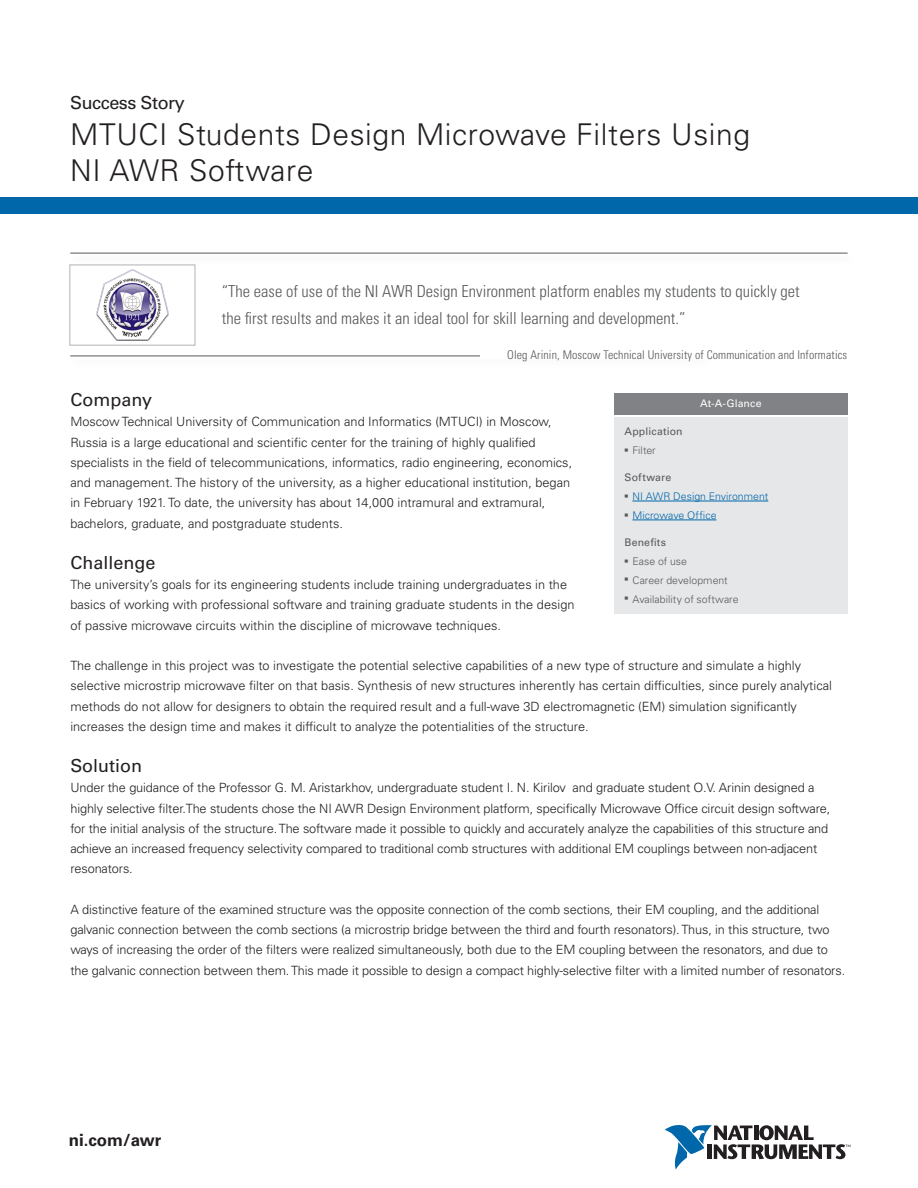
<style>
.page{position:relative;width:918px;height:1188px;background:#fff}
.page>*{position:absolute;margin:0;border:0;box-sizing:border-box;transform-origin:0 0}
.H3_Body_Text{font:300 30px/36px "Univers LT Std";letter-spacing:.02em;color:#231f20}
.H3_Body_Text-2{font:18px "Univers LT Std";color:#231f20}
.H3_Body_Text-3{font:18px "Univers LT Std";letter-spacing:-.025em;color:#231f20}
.t1{font:700 16.95px "Univers LT Std";color:#231f20}
.Q1_Quote_Text{font:300 condensed 16.5px/27px "Univers LT Std";color:#57585a}
.H3_Body_Text-4{font:300 12.75px/20.2px "Univers LT Std";letter-spacing:-.01em;color:#231f20}
.Q2_Quote_Author{font:300 condensed 12px "Univers LT Std";letter-spacing:.01em;color:#57585a}
.t2{font:300 10.5px "Univers LT Std";letter-spacing:.005em;color:#57585a}
.t3{font:300 10.5px "Univers LT Std";letter-spacing:.005em;color:#0067aa}
.IL_Block_Text_Dark{font:10.5px "Univers LT Std";letter-spacing:.015em;color:#57585a}
.IL_Block_Text_Light{font:10.5px "Univers LT Std";letter-spacing:.01em;color:#fff}
</style>
<div class="page">
<div style="left:614px;top:417px;width:234px;height:196px;background:#e6e7e9"></div>
<hr style="left:632px;top:501px;width:136px;height:1px;background:#0067aa">
<hr style="left:632px;top:520px;width:85px;height:1px;background:#0067aa">
<div style="left:614px;top:393px;width:234px;height:21px;background:#808285"></div>
<img style="left:96px;top:270px;width:73px;height:70px">
<div style="left:69px;top:265px;width:126px;height:81px;border:1px solid #b2b3b7"></div>
<div style="left:67px;top:251px;width:790px;height:16px;background:#231f20;opacity:.2"></div>
<hr style="left:70px;top:253px;width:778px;height:1px;background:#57585a">
<hr style="left:70px;top:356px;width:635px;height:1px;background:#57585a">
<div style="left:480px;top:350px;width:367px;height:9px;background:#fff"></div>
<svg style="left:665px;top:1125px;width:185px;height:45px"></svg>
<div style="left:0;top:198px;width:918px;height:16px;background:#0067aa"></div>
<p class="H3_Body_Text-3" style="left:70px;top:92px;width:116px">Success Story</p>
<p class="H3_Body_Text" style="left:70px;top:117px;width:682px">MTUCI Students Design Microwave Filters Using<br>NI AWR Software</p>
<p class="Q1_Quote_Text" style="left:222px;top:278px;width:579px">“The ease of use of the NI AWR Design Environment platform enables my students to quickly get the first results and makes it an ideal tool for skill learning and development.”</p>
<p class="Q2_Quote_Author" style="left:507px;top:348px;width:342px">Oleg Arinin, Moscow Technical University of Communication and Informatics</p>
<p class="H3_Body_Text-2" style="left:70px;top:389px;width:83px">Company</p>
<p class="H3_Body_Text-4" style="left:70px;top:412px;width:503px">Moscow Technical University of Communication and Informatics (MTUCI) in Moscow, Russia is a large educational and scientific center for the training of highly qualified specialists in the field of telecommunications, informatics, radio engineering, economics, and management. The history of the university, as a higher educational institution, began in February 1921. To date, the university has about 14,000 intramural and extramural, bachelors, graduate, and postgraduate students.</p>
<p class="H3_Body_Text-2" style="left:70px;top:552px;width:87px">Challenge</p>
<p class="H3_Body_Text-4" style="left:70px;top:575px;width:506px">The university’s goals for its engineering students include training undergraduates in the basics of working with professional software and training graduate students in the design of passive microwave circuits within the discipline of microwave techniques.</p>
<p class="H3_Body_Text-4" style="left:70px;top:656px;width:763px">The challenge in this project was to investigate the potential selective capabilities of a new type of structure and simulate a highly selective microstrip microwave filter on that basis. Synthesis of new structures inherently has certain difficulties, since purely analytical methods do not allow for designers to obtain the required result and a full-wave 3D electromagnetic (EM) simulation significantly increases the design time and makes it difficult to analyze the potentialities of the structure.</p>
<p class="H3_Body_Text-2" style="left:70px;top:755px;width:73px">Solution</p>
<p class="H3_Body_Text-4" style="left:70px;top:778px;width:761px">Under the guidance of the Professor G. M. Aristarkhov, undergraduate student I. N. Kirilov and graduate student O.V. Arinin designed a highly selective filter.The students chose the NI AWR Design Environment platform, specifically Microwave Office circuit design software, for the initial analysis of the structure. The software made it possible to quickly and accurately analyze the capabilities of this structure and achieve an increased frequency selectivity compared to traditional comb structures with additional EM couplings between non-adjacent resonators.</p>
<p class="H3_Body_Text-4" style="left:70px;top:899px;width:776px">A distinctive feature of the examined structure was the opposite connection of the comb sections, their EM coupling, and the additional galvanic connection between the comb sections (a microstrip bridge between the third and fourth resonators). Thus, in this structure, two ways of increasing the order of the filters were realized simultaneously, both due to the EM coupling between the resonators, and due to the galvanic connection between them. This made it possible to design a compact highly-selective filter with a limited number of resonators.</p>
<p class="IL_Block_Text_Light" style="left:700px;top:398px;width:63px">At-A-Glance</p>
<p class="IL_Block_Text_Dark" style="left:625px;top:425px;width:60px">Application</p>
<p class="t2" style="left:632px;top:444px;width:25px">Filter</p>
<p class="IL_Block_Text_Dark" style="left:625px;top:471px;width:48px">Software</p>
<p class="t3" style="left:632px;top:490px;width:137px">NI AWR Design Environment</p>
<p class="t3" style="left:632px;top:509px;width:86px">Microwave Office</p>
<p class="IL_Block_Text_Dark" style="left:625px;top:536px;width:43px">Benefits</p>
<p class="t2" style="left:632px;top:555px;width:56px">Ease of use</p>
<p class="t2" style="left:632px;top:574px;width:97px">Career development</p>
<p class="t2" style="left:632px;top:593px;width:108px">Availability of software</p>
<h3 class="t1" style="left:69px;top:1131px;width:94px">ni.com/awr</h3>
</div>
